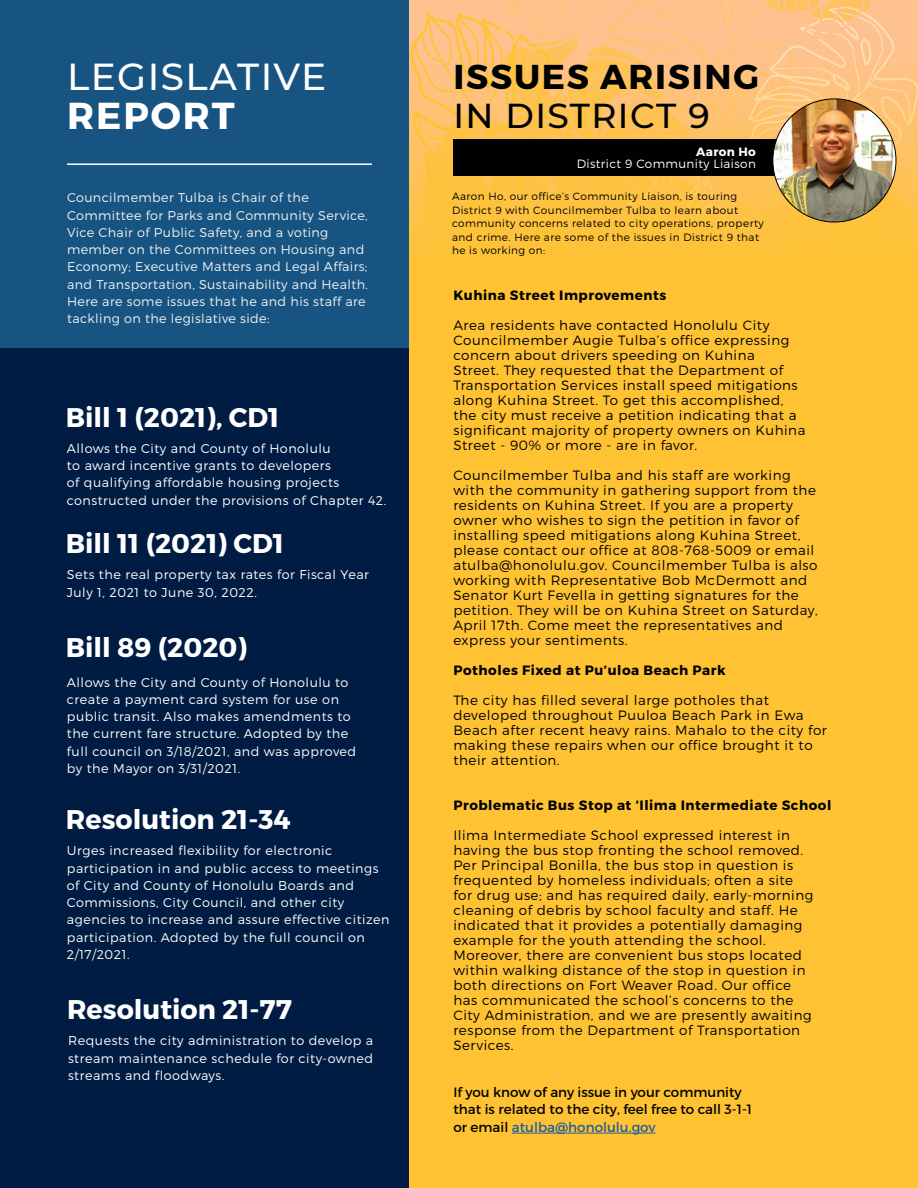
<style>
.page{position:relative;width:918px;height:1188px;background:#fff}
.page>*{position:absolute;margin:0;border:0;box-sizing:border-box;transform-origin:0 0}
.t1{font:500 37.5px "Montserrat";letter-spacing:.04em;color:#fff}
.t2{font:700 37.5px "Montserrat";letter-spacing:.05em;color:#fff}
.t3{font:700 34.5px "Montserrat";letter-spacing:.05em;color:#000101}
.t4{font:500 34.5px "Montserrat";letter-spacing:.04em;color:#000101}
.t5{font:700 27px "Montserrat";color:#fff}
.t6{font:300 13.5px/15px "Montserrat";letter-spacing:.04em;color:#000101}
.t7{font:13.5px/17.2px "Montserrat";color:#000101}
.t8{font:700 13.5px "Montserrat";letter-spacing:.04em;color:#000101}
.t9{font:300 12.75px/17.2px "Montserrat";letter-spacing:.04em;color:#fff}
.t10{font:300 12.75px/17.2px "Montserrat";letter-spacing:.03em;color:#f1f1f2}
.t11{font:300 12px "Montserrat";letter-spacing:.03em;color:#fff}
.t12{font:700 12px "Montserrat";letter-spacing:.03em;color:#fff}
.t13{font:300 10.5px/13.5px "Montserrat";letter-spacing:.04em;color:#000101}
.s1{color:#215e9e}
</style>
<div class="page">
<div style="left:0;top:0;width:915px;height:1188px;background:#001c43"></div>
<div style="left:0;top:0;width:409px;height:348px;background:#185481"></div>
<div style="left:409px;top:0;width:509px;height:1188px;background:#fec232"></div>
<hr style="left:512px;top:1133px;width:144px;height:1px;background:#215e9e">
<img style="left:409px;top:0;width:509px;height:251px">
<hr style="left:67px;top:163px;width:305px;height:2px;background:#fff">
<div style="left:453px;top:139px;width:337px;height:37px;background:#000101"></div>
<img style="left:773px;top:99px;width:123px;height:123px;border-radius:62px">
<h1 class="t1" style="left:67px;top:51px;width:261px">LEGISLATIVE</h1>
<h1 class="t2" style="left:67px;top:93px;width:169px">REPORT</h1>
<p class="t10" style="left:67px;top:189px;width:303px">Councilmember Tulba is Chair of the Committee for Parks and Community Service, Vice Chair of Public Safety, and a voting member on the Committees on Housing and Economy; Executive Matters and Legal Affairs; and Transportation, Sustainability and Health.<br>Here are some issues that he and his staff are tackling on the legislative side:</p>
<h3 class="t5" style="left:66px;top:400px;width:215px">Bill 1 (2021), CD1</h3>
<p class="t9" style="left:67px;top:440px;width:321px">Allows the City and County of Honolulu<br>to award incentive grants to developers<br>of qualifying affordable housing projects constructed under the provisions of Chapter 42.</p>
<h3 class="t5" style="left:66px;top:527px;width:220px">Bill 11 (2021) CD1</h3>
<p class="t9" style="left:67px;top:566px;width:304px">Sets the real property tax rates for Fiscal Year<br>July 1, 2021 to June 30, 2022.</p>
<h3 class="t5" style="left:66px;top:631px;width:183px">Bill 89 (2020)</h3>
<p class="t9" style="left:67px;top:673px;width:291px">Allows the City and County of Honolulu to create a payment card system for use on public transit. Also makes amendments to the current fare structure. Adopted by the full council on 3/18/2021, and was approved by the Mayor on 3/31/2021.</p>
<h3 class="t5" style="left:66px;top:803px;width:226px">Resolution 21-34</h3>
<p class="t9" style="left:67px;top:842px;width:324px">Urges increased flexibility for electronic participation in and public access to meetings of City and County of Honolulu Boards and Commissions, City Council, and other city agencies to increase and assure effective citizen participation. Adopted by the full council on 2/17/2021.</p>
<h3 class="t5" style="left:67px;top:993px;width:226px">Resolution 21-77</h3>
<p class="t9" style="left:68px;top:1032px;width:307px;text-align:justify">Requests the city administration to develop a stream maintenance schedule for city-owned streams and floodways.</p>
<h2 class="t3" style="left:454px;top:55px;width:307px">ISSUES ARISING</h2>
<h2 class="t4" style="left:453px;top:92px;width:258px">IN DISTRICT 9</h2>
<p class="t12" style="left:696px;top:144px;width:61px">Aaron Ho</p>
<p class="t11" style="left:577px;top:156px;width:181px">District 9 Community Liaison</p>
<p class="t13" style="left:452px;top:189px;width:313px">Aaron Ho, our office’s Community Liaison, is touring District 9 with Councilmember Tulba to learn about community concerns related to city operations, property and crime. Here are some of the issues in District 9 that he is working on:</p>
<p class="t8" style="left:453px;top:287px;width:215px">Kuhina Street Improvements</p>
<p class="t6" style="left:453px;top:317px;width:354px">Area residents have contacted Honolulu City Councilmember Augie Tulba’s office expressing concern about drivers speeding on Kuhina<br>Street. They requested that the Department of Transportation Services install speed mitigations along Kuhina Street. To get this accomplished, the city must receive a petition indicating that a significant majority of property owners on Kuhina Street - 90% or more - are in favor.</p>
<p class="t6" style="left:453px;top:467px;width:366px">Councilmember Tulba and his staff are working with the community in gathering support from the residents on Kuhina Street. If you are a property owner who wishes to sign the petition in favor of installing speed mitigations along Kuhina Street, please contact our office at 808-768-5009 or email atulba@honolulu.gov. Councilmember Tulba is also working with Representative Bob McDermott and Senator Kurt Fevella in getting signatures for the petition. They will be on Kuhina Street on Saturday, April 17th. Come meet the representatives and express your sentiments.</p>
<p class="t8" style="left:453px;top:662px;width:274px">Potholes Fixed at Pu’uloa Beach Park</p>
<p class="t6" style="left:453px;top:692px;width:375px">The city has filled several large potholes that developed throughout Puuloa Beach Park in Ewa Beach after recent heavy rains. Mahalo to the city for making these repairs when our office brought it to their attention.</p>
<p class="t8" style="left:453px;top:797px;width:380px">Problematic Bus Stop at ’Ilima Intermediate School</p>
<p class="t6" style="left:453px;top:827px;width:362px">Ilima Intermediate School expressed interest in having the bus stop fronting the school removed.<br>Per Principal Bonilla, the bus stop in question is frequented by homeless individuals; often a site for drug use; and has required daily, early-morning cleaning of debris by school faculty and staff. He indicated that it provides a potentially damaging example for the youth attending the school.<br>Moreover, there are convenient bus stops located within walking distance of the stop in question in both directions on Fort Weaver Road. Our office has communicated the school’s concerns to the City Administration, and we are presently awaiting response from the Department of Transportation Services.</p>
<p class="t7" style="left:453px;top:1084px;width:300px">If you know of any issue in your community that is related to the city, feel free to call 3-1-1 or email <span class="s1">atulba@honolulu.gov</span></p>
</div>
